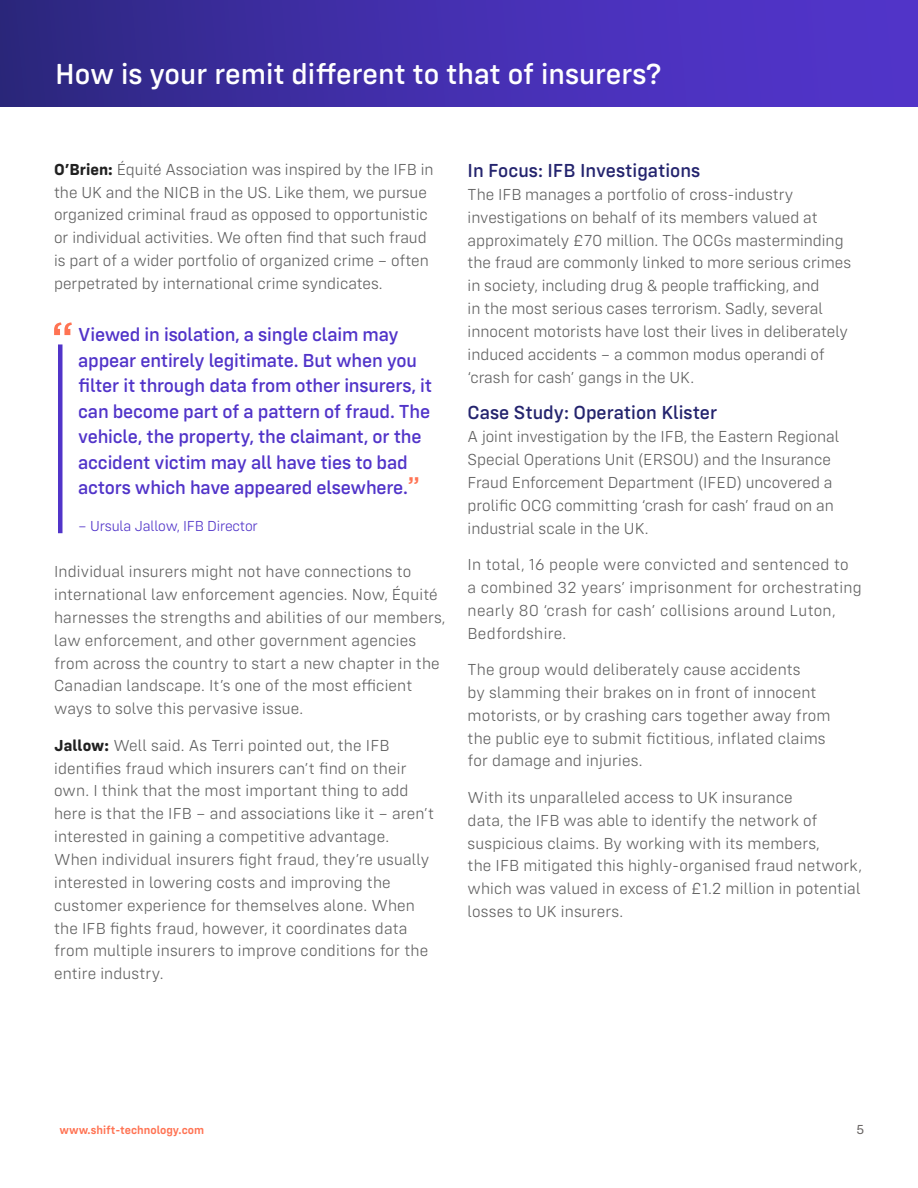
<style>
.page{position:relative;width:918px;height:1188px;background:#fff}
.page>*{position:absolute;margin:0;border:0;box-sizing:border-box;transform-origin:0 0}
.t1{font:500 30px "Config Rounded";color:#fff}
.t2{font:500 19.5px/25.5px "Config Rounded";letter-spacing:-.01em;color:#5134c9}
.t3{font:500 19.5px "Config Rounded";color:#24246e}
.t4{font:300 16.5px/22.8px "Config Rounded";letter-spacing:.005em;color:#616161}
.t5{font:300 15px "Config Rounded";letter-spacing:-.01em;color:#5134c9}
.t6{font:13.5px "Config Rounded";color:#686463}
.t7{font:600 12px "Config Rounded";color:#ff7353}
.s1{font-weight:700;color:#212121}
.s2{font-family:"Gotham";font-size:24px;color:#ff7353}
</style>
<div class="page">
<div style="left:0;top:0;width:918px;height:107px;background:linear-gradient(to right,#2f2884,#5636d3)"></div>
<hr style="left:58px;top:344px;width:4px;height:189px;background:#5134c9">
<svg style="left:54px;top:322px;width:18px;height:13px"></svg>
<h1 class="t1" style="left:55px;top:56px;width:608px">How is your remit different to that of insurers?</h1>
<p class="t4" style="left:54px;top:158px;width:381px"><span class="s1">O’Brien:</span> Équité Association was inspired by the IFB in the UK and the NICB in the US. Like them, we pursue organized criminal fraud as opposed to opportunistic or individual activities. We often find that such fraud is part of a wider portfolio of organized crime – often perpetrated by international crime syndicates.</p>
<p class="t2" style="left:78px;top:322px;width:355px">Viewed in isolation, a single claim may appear entirely legitimate. But when you filter it through data from other insurers, it can become part of a pattern of fraud. The vehicle, the property, the claimant, or the accident victim may all have ties to bad actors which have appeared elsewhere.<span class="s2">”</span></p>
<p class="t5" style="left:78px;top:518px;width:181px">– Ursula Jallow, IFB Director</p>
<p class="t4" style="left:54px;top:560px;width:393px">Individual insurers might not have connections to international law enforcement agencies. Now, Équité harnesses the strengths and abilities of our members, law enforcement, and other government agencies from across the country to start a new chapter in the Canadian landscape. It’s one of the most efficient ways to solve this pervasive issue.</p>
<p class="t4" style="left:54px;top:734px;width:381px"><span class="s1">Jallow:</span> Well said. As Terri pointed out, the IFB identifies fraud which insurers can’t find on their own. I think that the most important thing to add here is that the IFB – and associations like it – aren’t interested in gaining a competitive advantage.<br>When individual insurers fight fraud, they’re usually interested in lowering costs and improving the customer experience for themselves alone. When the IFB fights fraud, however, it coordinates data from multiple insurers to improve conditions for the entire industry.</p>
<p class="t3" style="left:468px;top:159px;width:234px">In Focus: IFB Investigations</p>
<p class="t4" style="left:468px;top:183px;width:385px">The IFB manages a portfolio of cross-industry investigations on behalf of its members valued at approximately £70 million. The OCGs masterminding the fraud are commonly linked to more serious crimes in society, including drug &amp; people trafficking, and<br>in the most serious cases terrorism. Sadly, several innocent motorists have lost their lives in deliberately induced accidents – a common modus operandi of ‘crash for cash’ gangs in the UK.</p>
<p class="t3" style="left:468px;top:401px;width:251px">Case Study: Operation Klister</p>
<p class="t4" style="left:468px;top:425px;width:373px">A joint investigation by the IFB, the Eastern Regional Special Operations Unit (ERSOU) and the Insurance Fraud Enforcement Department (IFED) uncovered a prolific OCG committing ‘crash for cash’ fraud on an industrial scale in the UK.</p>
<p class="t4" style="left:468px;top:553px;width:396px">In total, 16 people were convicted and sentenced to<br>a combined 32 years’ imprisonment for orchestrating nearly 80 ‘crash for cash’ collisions around Luton, Bedfordshire.</p>
<p class="t4" style="left:468px;top:658px;width:365px">The group would deliberately cause accidents<br>by slamming their brakes on in front of innocent motorists, or by crashing cars together away from the public eye to submit fictitious, inflated claims for damage and injuries.</p>
<p class="t4" style="left:468px;top:786px;width:396px">With its unparalleled access to UK insurance<br>data, the IFB was able to identify the network of suspicious claims. By working with its members,<br>the IFB mitigated this highly-organised fraud network, which was valued in excess of £1.2 million in potential losses to UK insurers.</p>
<p class="t7" style="left:59px;top:1123px;width:146px">www.shift-technology.com</p>
<p class="t6" style="left:856px;top:1121px;width:9px">5</p>
</div>
